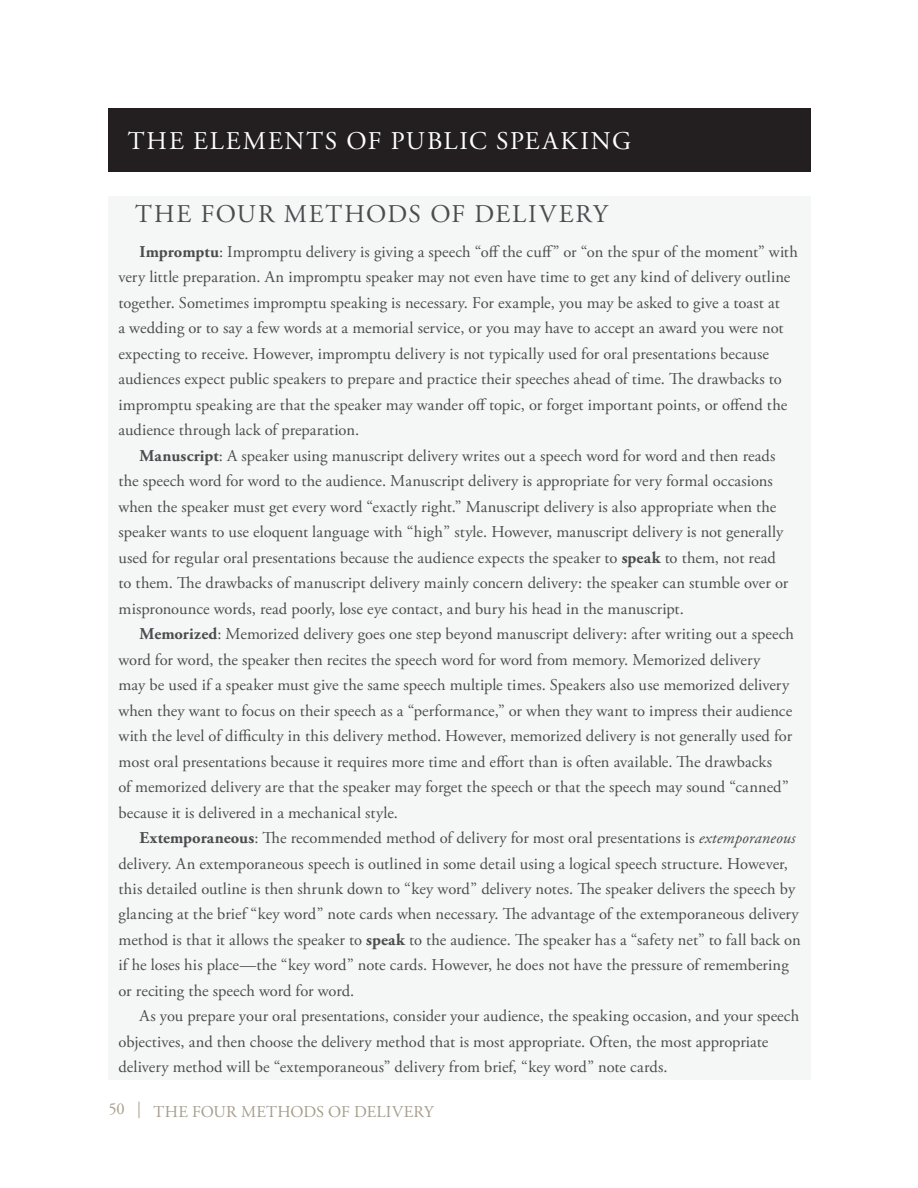
<style>
.page{position:relative;width:918px;height:1188px;background:#fff}
.page>*{position:absolute;margin:0;border:0;box-sizing:border-box;transform-origin:0 0}
.t1{font:25.5px "Adobe Garamond Pro";letter-spacing:.075em;color:#fff}
.t2{font:25.5px "Adobe Garamond Pro";letter-spacing:.07em;color:#4c4c4e}
.t3{font:16.5px/25.5px "Adobe Garamond Pro";color:#4c4c4e}
.t4{font:16.5px "Adobe Garamond Pro";letter-spacing:.01em;color:#a69e8c}
.s1{font-weight:700}
.s2{font-style:italic}
</style>
<div class="page">
<div style="left:108px;top:196px;width:702px;height:884px;background:#f5f6f6"></div>
<div style="left:108px;top:108px;width:702px;height:63px;background:#231f20"></div>
<h1 class="t1" style="left:128px;top:131px;width:505px">THE ELEMENTS OF PUBLIC SPEAKING</h1>
<h1 class="t2" style="left:135px;top:204px;width:474px">THE FOUR METHODS OF DELIVERY</h1>
<p class="t3" style="left:118px;top:240px;width:681px;text-indent:21px"><span class="s1">Impromptu</span>: Impromptu delivery is giving a speech “off the cuff” or “on the spur of the moment” with very little preparation. An impromptu speaker may not even have time to get any kind of delivery outline together. Sometimes impromptu speaking is necessary. For example, you may be asked to give a toast at<br>a wedding or to say a few words at a memorial service, or you may have to accept an award you were not expecting to receive. However, impromptu delivery is not typically used for oral presentations because audiences expect public speakers to prepare and practice their speeches ahead of time. The drawbacks to impromptu speaking are that the speaker may wander off topic, or forget important points, or offend the audience through lack of preparation.</p>
<p class="t3" style="left:119px;top:444px;width:671px;text-indent:21px"><span class="s1">Manuscript</span>: A speaker using manuscript delivery writes out a speech word for word and then reads the speech word for word to the audience. Manuscript delivery is appropriate for very formal occasions when the speaker must get every word “exactly right.” Manuscript delivery is also appropriate when the speaker wants to use eloquent language with “high” style. However, manuscript delivery is not generally used for regular oral presentations because the audience expects the speaker to <span class="s1">speak</span> to them, not read to them. The drawbacks of manuscript delivery mainly concern delivery: the speaker can stumble over or mispronounce words, read poorly, lose eye contact, and bury his head in the manuscript.</p>
<p class="t3" style="left:119px;top:622px;width:677px;text-indent:21px"><span class="s1">Memorized</span>: Memorized delivery goes one step beyond manuscript delivery: after writing out a speech word for word, the speaker then recites the speech word for word from memory. Memorized delivery<br>may be used if a speaker must give the same speech multiple times. Speakers also use memorized delivery when they want to focus on their speech as a “performance,” or when they want to impress their audience with the level of difficulty in this delivery method. However, memorized delivery is not generally used for most oral presentations because it requires more time and effort than is often available. The drawbacks<br>of memorized delivery are that the speaker may forget the speech or that the speech may sound “canned” because it is delivered in a mechanical style.</p>
<p class="t3" style="left:119px;top:826px;width:684px;text-indent:21px"><span class="s1">Extemporaneous</span>: The recommended method of delivery for most oral presentations is <span class="s2">extemporaneous </span>delivery. An extemporaneous speech is outlined in some detail using a logical speech structure. However, this detailed outline is then shrunk down to “key word” delivery notes. The speaker delivers the speech by glancing at the brief “key word” note cards when necessary. The advantage of the extemporaneous delivery method is that it allows the speaker to <span class="s1">speak</span> to the audience. The speaker has a “safety net” to fall back on if he loses his place—the “key word” note cards. However, he does not have the pressure of remembering or reciting the speech word for word.</p>
<p class="t3" style="left:119px;top:1005px;width:682px;text-indent:21px">As you prepare your oral presentations, consider your audience, the speaking occasion, and your speech objectives, and then choose the delivery method that is most appropriate. Often, the most appropriate delivery method will be “extemporaneous” delivery from brief, “key word” note cards.</p>
<p class="t4" style="left:108px;top:1106px;width:327px"><sup>50</sup> <sup>|</sup> THE FOUR METHODS OF DELIVERY</p>
</div>
